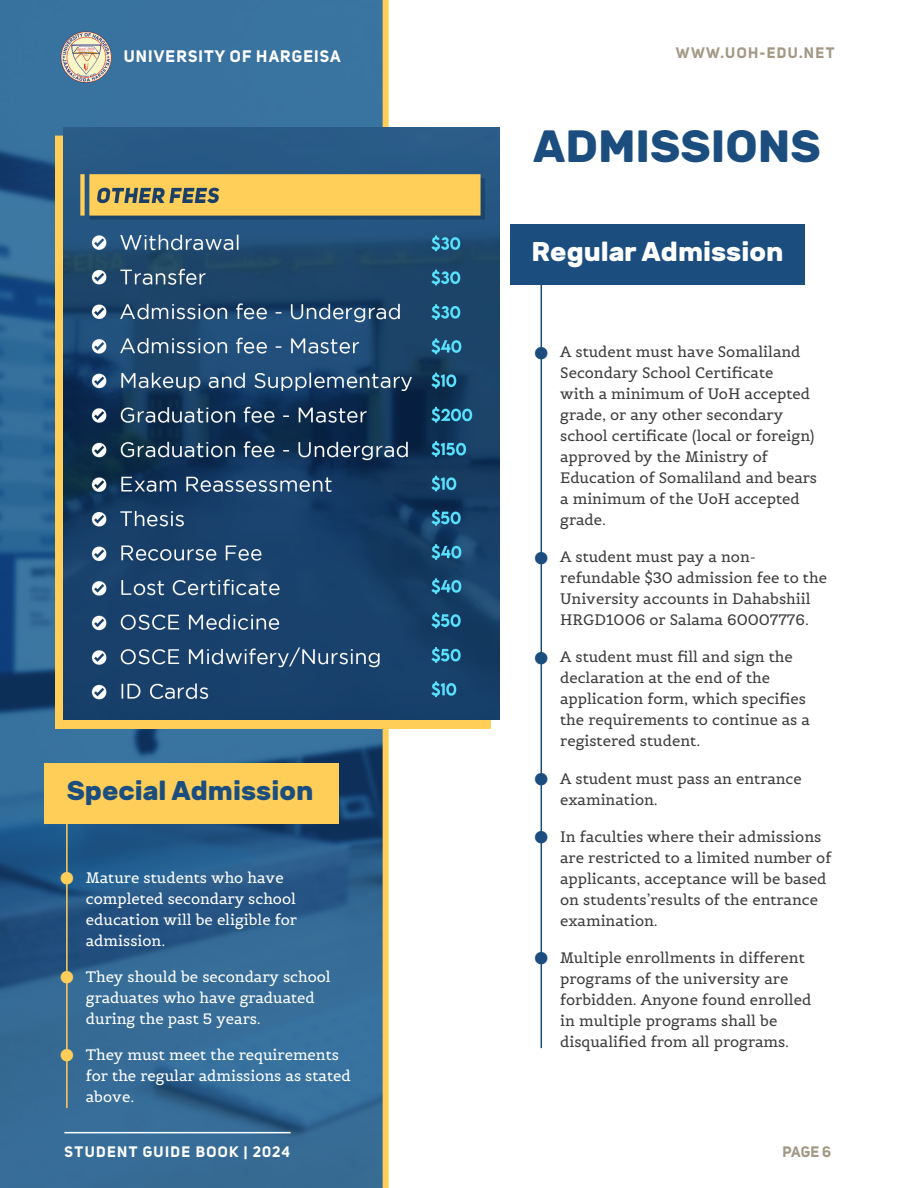
<style>
.page{position:relative;width:918px;height:1188px;background:#fff}
.page>*{position:absolute;margin:0;border:0;box-sizing:border-box;transform-origin:0 0}
.Cover_2_Color{font:700 45px "Rubik";color:#1b4e7f}
.t1{font:700 27px "Rubik";color:#fff}
.t2{font:700 27px "Rubik";color:#1b4e7f}
.Body_Bold{font:700 16.5px "Uni Sans";letter-spacing:.07em;color:#fff}
.t3{font:15px/21px "Belgrano";color:#3e3e3f}
.t4{font:15px/21px "Belgrano";color:#fff}
.Body{font:700 15px "Uni Sans";letter-spacing:.095em;color:#fff}
.Body_Right{font:700 15px "Uni Sans";letter-spacing:.095em;color:#a39885}
.s1{font-family:"Tahoma";font-size:36px;color:#fece58}
.s2{font-family:"Tahoma";font-size:36px;color:#1b4e7f}
</style>
<div class="page">
<svg style="left:0;top:0;width:389px;height:1188px;background:#336892"></svg>
<div style="left:55px;top:135px;width:436px;height:594px;background:#fece58"></div>
<img style="left:64px;top:127px;width:435px;height:593px">
<div style="left:511px;top:224px;width:294px;height:60px;background:#1b4e7f"></div>
<div style="left:44px;top:763px;width:294px;height:60px;background:#fece58"></div>
<img style="left:60px;top:31px;width:52px;height:51px">
<hr style="left:64px;top:1132px;width:227px;height:1px;background:#fff">
<hr style="left:541px;top:277px;width:1px;height:771px;background:#1b4e7f">
<hr style="left:66px;top:811px;width:2px;height:297px;background:#fece58">
<p class="Body_Bold" style="left:124px;top:46px;width:218px">UNIVERSITY OF HARGEISA</p>
<p class="Body_Right" style="left:676px;top:43px;width:160px">WWW.UOH-EDU.NET</p>
<p class="Cover_2_Color" style="left:533px;top:119px;width:289px">ADMISSIONS</p>
<h1 class="t2" style="left:67px;top:775px;width:248px">Special Admission</h1>
<p class="t4" style="left:86px;top:867px;width:213px;text-indent:-27px"><span class="s1">•</span> Mature students who have completed secondary school education will be eligible for admission.</p>
<p class="t4" style="left:86px;top:966px;width:246px;text-indent:-27px"><span class="s1">•</span> They should be secondary school graduates who have graduated during the past 5 years.</p>
<p class="t4" style="left:86px;top:1044px;width:266px;text-indent:-27px"><span class="s1">•</span> They must meet the requirements for the regular admissions as stated above.</p>
<h1 class="t1" style="left:532px;top:236px;width:253px">Regular Admission</h1>
<p class="t3" style="left:560px;top:341px;width:258px;text-indent:-27px"><span class="s2">•</span> A student must have Somaliland<br>Secondary School Certificate<br>with a minimum of UoH accepted grade, or any other secondary school certificate (local or foreign) approved by the Ministry of<br>Education of Somaliland and bears a minimum of the UoH accepted grade.</p>
<p class="t3" style="left:560px;top:546px;width:268px;text-indent:-27px"><span class="s2">•</span> A student must pay a non&shy;refundable $30 admission fee to the<br>University accounts in Dahabshiil<br>HRGD1006 or Salama 60007776.</p>
<p class="t3" style="left:560px;top:647px;width:251px;text-indent:-27px"><span class="s2">•</span> A student must fill and sign the declaration at the end of the application form, which specifies the requirements to continue as a registered student.</p>
<p class="t3" style="left:560px;top:768px;width:243px;text-indent:-27px"><span class="s2">•</span> A student must pass an entrance examination.</p>
<p class="t3" style="left:560px;top:826px;width:273px;text-indent:-27px"><span class="s2">•</span> In faculties where their admissions are restricted to a limited number of applicants, acceptance will be based on students’results of the entrance examination.</p>
<p class="t3" style="left:560px;top:947px;width:253px;text-indent:-27px"><span class="s2">•</span> Multiple enrollments in different programs of the university are forbidden. Anyone found enrolled in multiple programs shall be disqualified from all programs.</p>
<p class="Body" style="left:65px;top:1143px;width:227px">STUDENT GUIDE BOOK | 2024</p>
<p class="Body_Right" style="left:783px;top:1143px;width:50px">PAGE 6</p>
</div>
